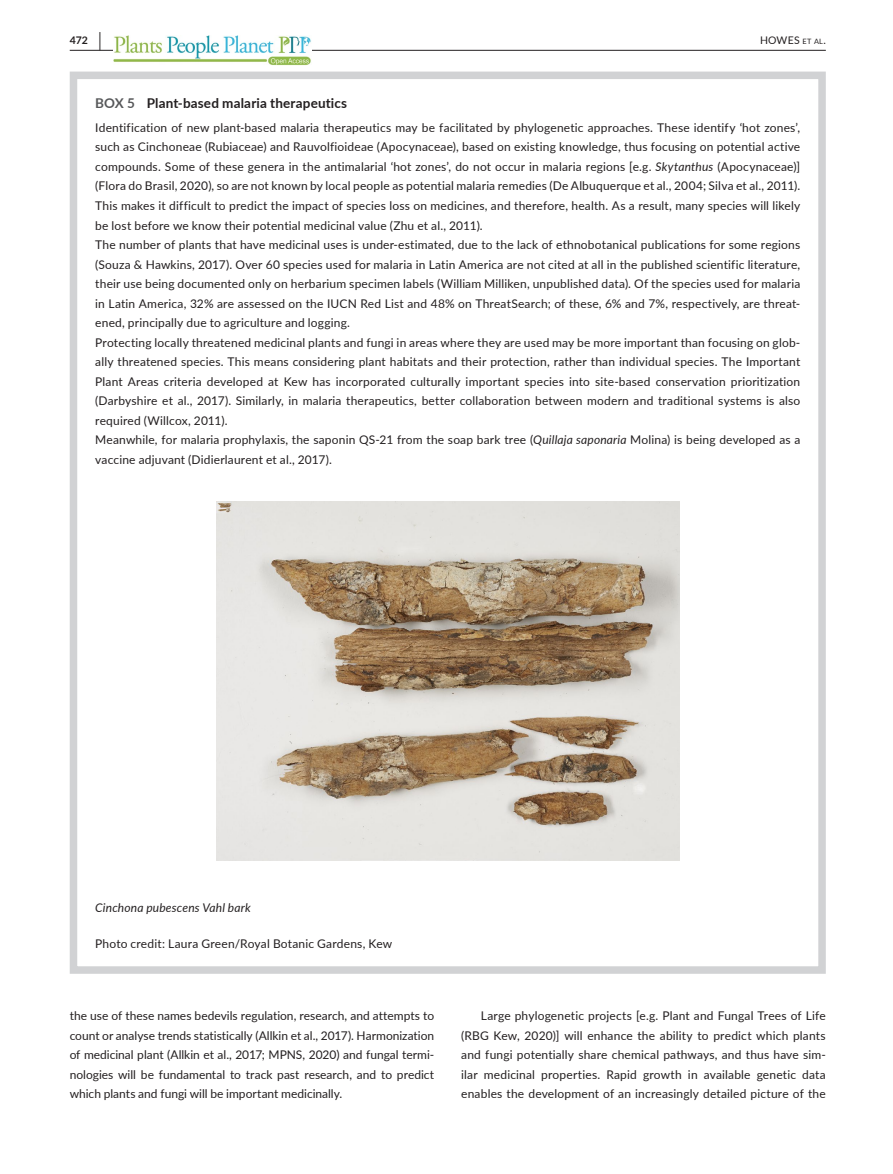
<style>
.page{position:relative;width:893px;height:1174px;background:#fff}
.page>*{position:absolute;margin:0;border:0;box-sizing:border-box;transform-origin:0 0}
.t1{font:700 13.5px "Lato";letter-spacing:.01em;color:#231f20}
.t2{font:12px/19.5px "Lato";letter-spacing:.015em;color:#231f20;text-align:justify}
.t3{font:italic 12px "Lato";letter-spacing:.015em;color:#231f20}
.t4{font:10.5px "Lato";letter-spacing:.02em;color:#231f20}
.t5{font:700 10.5px "Lato";color:#231f20}
.s1{font-size:19.5px}
.s2{font-size:7.35px}
.s3{color:#57585a}
.s4{font-style:italic}
</style>
<div class="page">
<hr style="left:70px;top:50px;width:756px;height:1px;background:#231f20">
<img style="left:114px;top:35px;width:198px;height:30px">
<div style="left:70px;top:72px;width:756px;height:901px;border:8px solid #d1d2d4"></div>
<img style="left:216px;top:501px;width:463px;height:359px">
<p class="t5" style="left:70px;top:33px;width:33px">472 <span class="s1">|</span></p>
<p class="t4" style="left:760px;top:33px;width:67px">HOWES <span class="s2">et al</span>.</p>
<p class="t1" style="left:95px;top:93px;width:253px"><span class="s3">BOX 5</span> Plant-based malaria therapeutics</p>
<p class="t2" style="left:95px;top:117px;width:707px;text-align:left">Identification of new plant-based malaria therapeutics may be facilitated by phylogenetic approaches. These identify ‘hot zones’, such as Cinchoneae (Rubiaceae) and Rauvolfioideae (Apocynaceae), based on existing knowledge, thus focusing on potential active compounds. Some of these genera in the antimalarial ‘hot zones’, do not occur in malaria regions [e.g. <span class="s4">Skytanthus</span> (Apocynaceae)] (Flora do Brasil, 2020), so are not known by local people as potential malaria remedies (De Albuquerque et al., 2004; Silva et al., 2011).<br>This makes it difficult to predict the impact of species loss on medicines, and therefore, health. As a result, many species will likely be lost before we know their potential medicinal value (Zhu et al., 2011).<br>The number of plants that have medicinal uses is under-estimated, due to the lack of ethnobotanical publications for some regions (Souza &amp; Hawkins, 2017). Over 60 species used for malaria in Latin America are not cited at all in the published scientific literature, their use being documented only on herbarium specimen labels (William Milliken, unpublished data). Of the species used for malaria in Latin America, 32% are assessed on the IUCN Red List and 48% on ThreatSearch; of these, 6% and 7%, respectively, are threat&shy;ened, principally due to agriculture and logging.<br>Protecting locally threatened medicinal plants and fungi in areas where they are used may be more important than focusing on glob&shy;ally threatened species. This means considering plant habitats and their protection, rather than individual species. The Important Plant Areas criteria developed at Kew has incorporated culturally important species into site-based conservation prioritization (Darbyshire et al., 2017). Similarly, in malaria therapeutics, better collaboration between modern and traditional systems is also required (Willcox, 2011).<br>Meanwhile, for malaria prophylaxis, the saponin QS-21 from the soap bark tree (<span class="s4">Quillaja saponaria</span> Molina) is being developed as a vaccine adjuvant (Didierlaurent et al., 2017).</p>
<p class="t3" style="left:95px;top:899px;width:157px">Cinchona pubescens Vahl bark</p>
<p class="t2" style="left:95px;top:933px;width:298px">Photo credit: Laura Green/Royal Botanic Gardens, Kew</p>
<p class="t2" style="left:70px;top:1005px;width:366px">the use of these names bedevils regulation, research, and attempts to count or analyse trends statistically (Allkin et al., 2017). Harmonization of medicinal plant (Allkin et al., 2017; MPNS, 2020) and fungal termi&shy;nologies will be fundamental to track past research, and to predict which plants and fungi will be important medicinally.</p>
<p class="t2" style="left:461px;top:1005px;width:366px;text-indent:20px">Large phylogenetic projects [e.g. Plant and Fungal Trees of Life (RBG Kew, 2020)] will enhance the ability to predict which plants and fungi potentially share chemical pathways, and thus have sim&shy;ilar medicinal properties. Rapid growth in available genetic data enables the development of an increasingly detailed picture of the</p>
</div>
